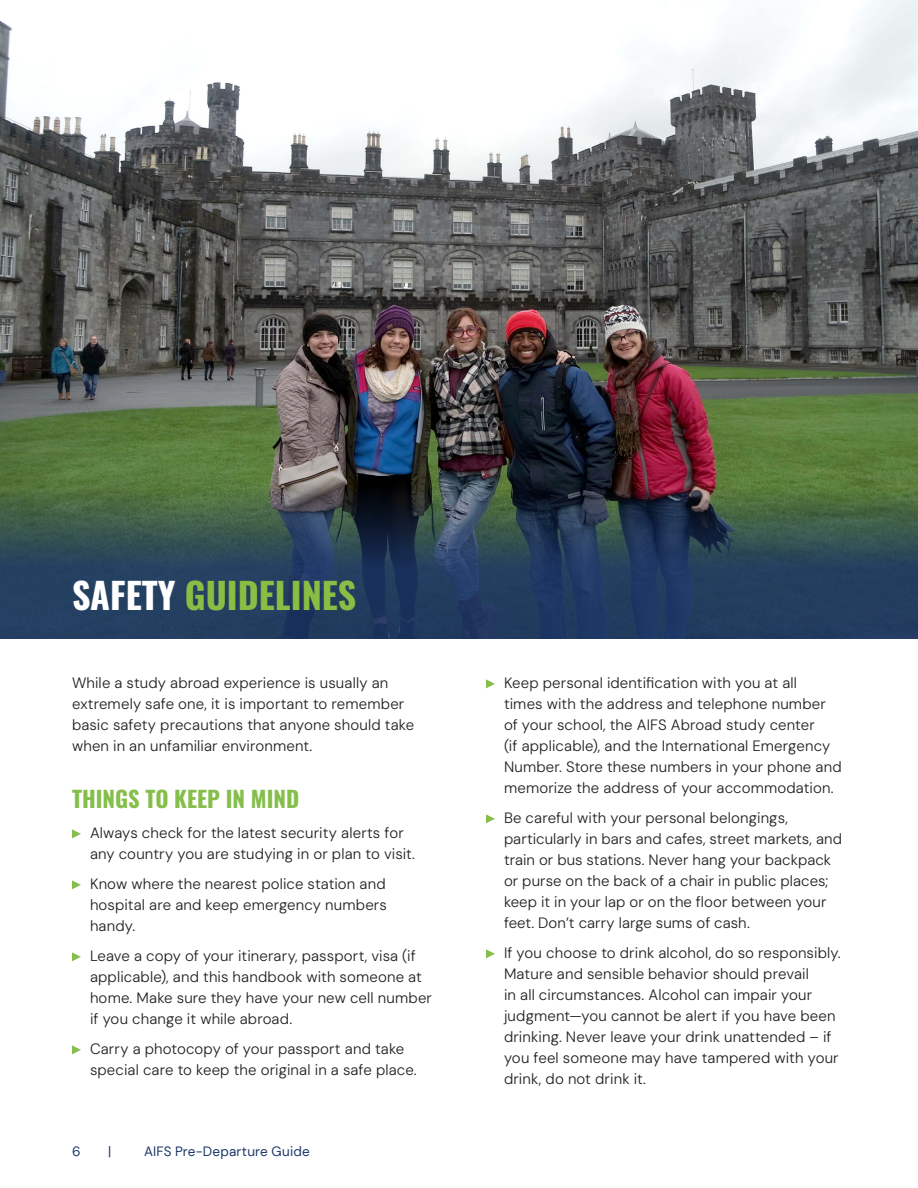
<style>
.page{position:relative;width:918px;height:1188px;background:#fff}
.page>*{position:absolute;margin:0;border:0;box-sizing:border-box;transform-origin:0 0}
.Heading_Large_white{font:700 36px "Oswald";color:#87be43}
.Heading_Small_color{font:700 22.5px "Oswald";color:#86be4b}
.Body_Text_bullet{font:300 15px/21px "DM Sans";letter-spacing:.01em;color:#231f20}
.Body_Text{font:300 15px/21px "DM Sans";letter-spacing:.01em;color:#231f20}
.t1{font:13.5px "DM Sans";letter-spacing:.015em;color:#1e376a}
.s1{color:#fff}
</style>
<div class="page">
<img style="left:0;top:0;width:918px;height:477px">
<svg style="left:72px;top:829px;width:9px;height:9px"></svg>
<svg style="left:72px;top:880px;width:9px;height:9px"></svg>
<svg style="left:72px;top:952px;width:9px;height:9px"></svg>
<svg style="left:72px;top:1045px;width:9px;height:9px"></svg>
<svg style="left:486px;top:679px;width:9px;height:9px"></svg>
<svg style="left:486px;top:814px;width:9px;height:9px"></svg>
<svg style="left:486px;top:949px;width:9px;height:9px"></svg>
<svg style="left:0;top:477px;width:918px;height:162px;background:#2e4654"></svg>
<p class="Heading_Large_white" style="left:72px;top:576px;width:286px"><span class="s1">SAFETY</span> GUIDELINES</p>
<p class="Body_Text" style="left:72px;top:673px;width:344px">While a study abroad experience is usually an extremely safe one, it is important to remember basic safety precautions that anyone should take when in an unfamiliar environment.</p>
<p class="Heading_Small_color" style="left:72px;top:787px;width:229px">THINGS TO KEEP IN MIND</p>
<p class="Body_Text_bullet" style="left:90px;top:823px;width:327px">Always check for the latest security alerts for any country you are studying in or plan to visit.</p>
<p class="Body_Text_bullet" style="left:90px;top:874px;width:298px;text-align:justify">Know where the nearest police station and hospital are and keep emergency numbers handy.</p>
<p class="Body_Text_bullet" style="left:90px;top:946px;width:344px">Leave a copy of your itinerary, passport, visa (if applicable), and this handbook with someone at home. Make sure they have your new cell number if you change it while abroad.</p>
<p class="Body_Text_bullet" style="left:90px;top:1039px;width:328px">Carry a photocopy of your passport and take special care to keep the original in a safe place.</p>
<p class="t1" style="left:72px;top:1143px;width:10px">6</p>
<p class="t1" style="left:108px;top:1143px;width:5px">|</p>
<p class="t1" style="left:144px;top:1143px;width:167px">AIFS Pre-Departure Guide</p>
<p class="Body_Text_bullet" style="left:504px;top:673px;width:339px">Keep personal identification with you at all<br>times with the address and telephone number of your school, the AIFS Abroad study center<br>(if applicable), and the International Emergency Number. Store these numbers in your phone and memorize the address of your accommodation.</p>
<p class="Body_Text_bullet" style="left:504px;top:808px;width:340px">Be careful with your personal belongings, particularly in bars and cafes, street markets, and train or bus stations. Never hang your backpack or purse on the back of a chair in public places; keep it in your lap or on the floor between your feet. Don’t carry large sums of cash.</p>
<p class="Body_Text_bullet" style="left:504px;top:943px;width:338px">If you choose to drink alcohol, do so responsibly.<br>Mature and sensible behavior should prevail<br>in all circumstances. Alcohol can impair your judgment—you cannot be alert if you have been drinking. Never leave your drink unattended – if you feel someone may have tampered with your drink, do not drink it.</p>
</div>
